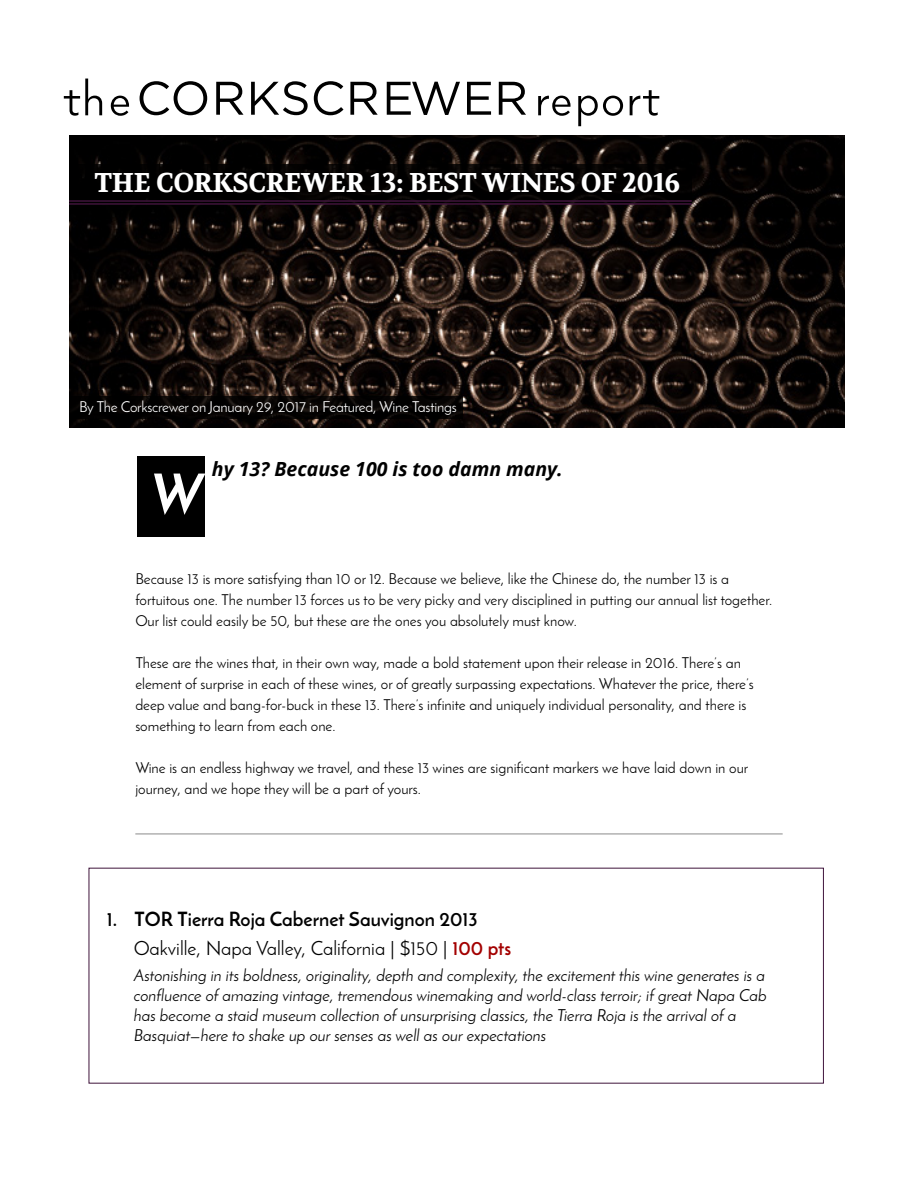
<style>
.page{position:relative;width:918px;height:1188px;background:#fff}
.page>*{position:absolute;margin:0;border:0;box-sizing:border-box;transform-origin:0 0}
.t1{font:italic 700 54.6px "Josefin Sans";color:#fff}
.t2{font:700 27px "Volkhov";letter-spacing:-.015em;color:#fff}
.t3{font:700 19.5px/29.4px "Josefin Sans";color:#000}
.t4{font:italic 700 19.5px "Open Sans";color:#000}
.t5{font:italic 16.5px/19.8px "Josefin Sans";color:#000}
.t6{font:15px/21px "Josefin Sans";color:#000}
.t7{font:15px "Josefin Sans";letter-spacing:-.015em;color:#fff}
.s1{font-weight:400}
.s2{color:#a30000}
</style>
<div class="page">
<div style="left:138px;top:456px;width:67px;height:81px;background:#000"></div>
<img style="left:69px;top:136px;width:775px;height:291px">
<div style="left:69px;top:164px;width:623px;height:40px;background:#000"></div>
<div style="left:69px;top:396px;width:394px;height:23px;background:#000"></div>
<hr style="left:69px;top:203px;width:623px;height:2px;background:#3f143b">
<hr style="left:69px;top:200px;width:623px;height:2px;background:#3f143b">
<svg style="left:140px;top:81px;width:67px;height:34px"></svg>
<svg style="left:216px;top:82px;width:28px;height:33px"></svg>
<svg style="left:251px;top:81px;width:57px;height:34px"></svg>
<svg style="left:314px;top:81px;width:30px;height:34px"></svg>
<svg style="left:350px;top:82px;width:28px;height:33px"></svg>
<svg style="left:387px;top:82px;width:73px;height:33px"></svg>
<svg style="left:467px;top:82px;width:24px;height:33px"></svg>
<svg style="left:499px;top:82px;width:27px;height:33px"></svg>
<svg style="left:538px;top:96px;width:33px;height:20px"></svg>
<svg style="left:578px;top:96px;width:45px;height:30px"></svg>
<svg style="left:64px;top:79px;width:38px;height:37px"></svg>
<svg style="left:111px;top:96px;width:18px;height:20px"></svg>
<svg style="left:630px;top:90px;width:29px;height:26px"></svg>
<hr style="left:135px;top:834px;width:648px;height:1px;background:#8a8a8a">
<h2 class="t2" style="left:95px;top:167px;width:587px">THE CORKSCREWER 13: BEST WINES OF 2016</h2>
<p class="t7" style="left:79px;top:397px;width:379px">By The Corkscrewer on January 29, 2017 in Featured, Wine Tastings</p>
<h3 class="t4" style="left:212px;top:456px;width:352px">hy 13? Because 100 is too damn many.</h3>
<h1 class="t1" style="left:151px;top:460px;width:54px">W</h1>
<p class="t6" style="left:135px;top:569px;width:639px">Because 13 is more satisfying than 10 or 12. Because we believe, like the Chinese do, the number 13 is a fortuitous one. The number 13 forces us to be very picky and very disciplined in putting our annual list together.<br>Our list could easily be 50, but these are the ones you absolutely must know.</p>
<p class="t6" style="left:135px;top:653px;width:620px">These are the wines that, in their own way, made a bold statement upon their release in 2016. There’s an element of surprise in each of these wines, or of greatly surpassing expectations. Whatever the price, there’s deep value and bang-for-buck in these 13. There’s infinite and uniquely individual personality, and there is something to learn from each one.</p>
<p class="t6" style="left:135px;top:758px;width:614px">Wine is an endless highway we travel, and these 13 wines are significant markers we have laid down in our journey, and we hope they will be a part of yours.</p>
<h3 class="t3" style="left:134px;top:904px;width:379px;text-indent:-27px">1. TOR Tierra Roja Cabernet Sauvignon 2013<br><span class="s1">Oakville, Napa Valley, California | $150 |</span> <span class="s2">100 pts</span></h3>
<p class="t5" style="left:134px;top:965px;width:634px">Astonishing in its boldness, originality, depth and complexity, the excitement this wine generates is a confluence of amazing vintage, tremendous winemaking and world-class terroir; if great Napa Cab has become a staid museum collection of unsurprising classics, the Tierra Roja is the arrival of a Basquiat—here to shake up our senses as well as our expectations</p>
</div>
